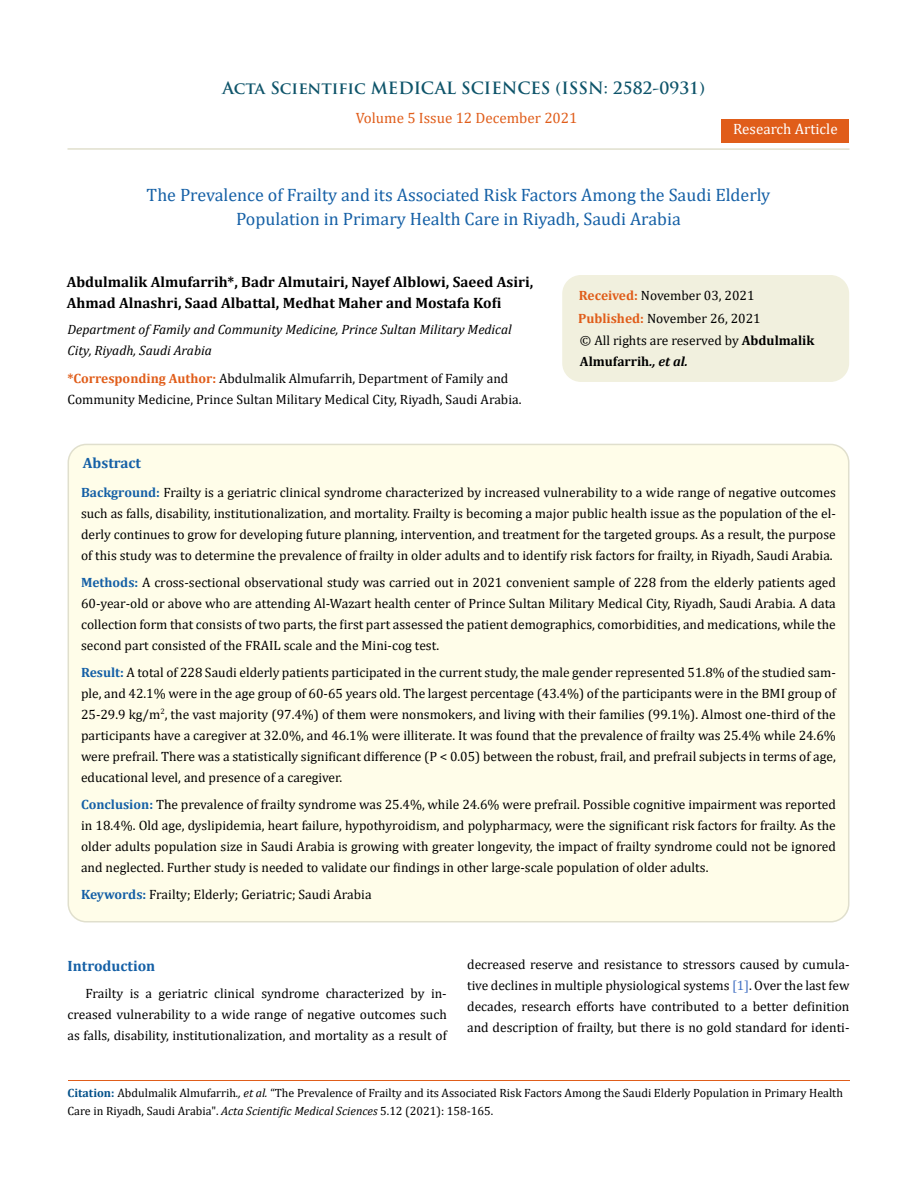
<style>
.page{position:relative;width:917px;height:1188px;background:#fff}
.page>*{position:absolute;margin:0;border:0;box-sizing:border-box;transform-origin:0 0}
.t1{font:18px/24px "Cambria";color:#1560a6;text-align:center}
.t2{font:700 16.5px "Trajan Pro";color:#0e546a}
.t3{font:700 15px/21px "Cambria";color:#000}
.t4{font:15px "Cambria";color:#e05d1a}
.t5{font:700 15px "Cambria";color:#1560a6}
.t6{font:15px "Cambria";color:#fff}
.t7{font:13.5px/21px "Cambria";color:#000;text-align:justify}
.t8{font:italic 13.5px/21px "Cambria";color:#000}
.t9{font:12px/18px "Cambria";color:#000}
.s1{font-weight:700;color:#e05d1a}
.s2{font-weight:700}
.s3{font-weight:700;font-style:italic}
.s4{font-weight:700;color:#1560a6}
.s5{color:#4472c4}
.s6{font-weight:700;color:#035089}
.s7{font-style:italic}
</style>
<div class="page">
<div style="left:721px;top:119px;width:128px;height:23px;background:#e05d1a"></div>
<div style="left:563px;top:276px;width:285px;height:105px;background:#f1f0de;border-radius:18px"></div>
<div style="left:562px;top:275px;width:287px;height:107px;border:2px solid #f1f0de;border-radius:18px"></div>
<div style="left:68px;top:444px;width:780px;height:478px;background:#fffde9;border-radius:18px"></div>
<hr style="left:68px;top:1081px;width:781px;height:1px;background:#e05d1a">
<hr style="left:67px;top:148px;width:782px;height:2px;background:#e0dfcd">
<p class="t2" style="left:222px;top:77px;width:484px">Acta Scientific MEDICAL SCIENCES (ISSN: 2582-0931)</p>
<p class="t4" style="left:356px;top:109px;width:223px">Volume 5 Issue 12 December 2021</p>
<p class="t6" style="left:733px;top:120px;width:106px">Research Article</p>
<h1 class="t1" style="left:147px;top:183px;width:625px">The Prevalence of Frailty and its Associated Risk Factors Among the Saudi Elderly<br>Population in Primary Health Care in Riyadh, Saudi Arabia</h1>
<p class="t3" style="left:67px;top:271px;width:468px">Abdulmalik Almufarrih*, Badr Almutairi, Nayef Alblowi, Saeed Asiri,<br>Ahmad Alnashri, Saad Albattal, Medhat Maher and Mostafa Kofi</p>
<p class="t8" style="left:67px;top:318px;width:446px">Department of Family and Community Medicine, Prince Sultan Military Medical<br>City, Riyadh, Saudi Arabia</p>
<p class="t7" style="left:67px;top:367px;width:455px"><span class="s1">*Corresponding Author:</span> Abdulmalik Almufarrih, Department of Family and<br>Community Medicine, Prince Sultan Military Medical City, Riyadh, Saudi Arabia.</p>
<p class="t7" style="left:578px;top:284px;width:184px;line-height:23px"><span class="s1">Received:</span> November 03, 2021<br><span class="s1">Published:</span> November 26, 2021</p>
<p class="t7" style="left:580px;top:330px;width:236px">© All rights are reserved by <span class="s2">Abdulmalik<br>Almufarrih</span><span class="s3">., et al.</span></p>
<p class="t5" style="left:83px;top:453px;width:60px">Abstract</p>
<p class="t7" style="left:81px;top:481px;width:756px"><span class="s4">Background:</span> Frailty is a geriatric clinical syndrome characterized by increased vulnerability to a wide range of negative outcomes such as falls, disability, institutionalization, and mortality. Frailty is becoming a major public health issue as the population of the el&shy;derly continues to grow for developing future planning, intervention, and treatment for the targeted groups. As a result, the purpose of this study was to determine the prevalence of frailty in older adults and to identify risk factors for frailty, in Riyadh, Saudi Arabia.</p>
<p class="t7" style="left:81px;top:571px;width:756px"><span class="s4">Methods:</span> A cross-sectional observational study was carried out in 2021 convenient sample of 228 from the elderly patients aged 60-year-old or above who are attending Al-Wazart health center of Prince Sultan Military Medical City, Riyadh, Saudi Arabia. A data collection form that consists of two parts, the first part assessed the patient demographics, comorbidities, and medications, while the second part consisted of the FRAIL scale and the Mini-cog test.</p>
<p class="t7" style="left:81px;top:661px;width:756px"><span class="s4">Result:</span> A total of 228 Saudi elderly patients participated in the current study, the male gender represented 51.8% of the studied sam&shy;ple, and 42.1% were in the age group of 60-65 years old. The largest percentage (43.4%) of the participants were in the BMI group of 25-29.9 kg/m<sup>2</sup>, the vast majority (97.4%) of them were nonsmokers, and living with their families (99.1%). Almost one-third of the participants have a caregiver at 32.0%, and 46.1% were illiterate. It was found that the prevalence of frailty was 25.4% while 24.6% were prefrail. There was a statistically significant difference (P &lt; 0.05) between the robust, frail, and prefrail subjects in terms of age, educational level, and presence of a caregiver.</p>
<p class="t7" style="left:81px;top:793px;width:756px"><span class="s4">Conclusion:</span> The prevalence of frailty syndrome was 25.4%, while 24.6% were prefrail. Possible cognitive impairment was reported in 18.4%. Old age, dyslipidemia, heart failure, hypothyroidism, and polypharmacy, were the significant risk factors for frailty. As the older adults population size in Saudi Arabia is growing with greater longevity, the impact of frailty syndrome could not be ignored and neglected. Further study is needed to validate our findings in other large-scale population of older adults.</p>
<p class="t7" style="left:81px;top:883px;width:292px"><span class="s4">Keywords:</span> Frailty; Elderly; Geriatric; Saudi Arabia</p>
<p class="t5" style="left:68px;top:956px;width:89px">Introduction</p>
<p class="t7" style="left:68px;top:983px;width:381px;text-indent:18px">Frailty is a geriatric clinical syndrome characterized by in&shy;creased vulnerability to a wide range of negative outcomes such as falls, disability, institutionalization, and mortality as a result of</p>
<p class="t7" style="left:467px;top:954px;width:384px">decreased reserve and resistance to stressors caused by cumula&shy;tive declines in multiple physiological systems <span class="s5">[1]</span>. Over the last few decades, research efforts have contributed to a better definition and description of frailty, but there is no gold standard for identi-</p>
<p class="t9" style="left:68px;top:1084px;width:777px"><span class="s6">Citation:</span> Abdulmalik Almufarrih<span class="s7">., et al.</span> “The Prevalence of Frailty and its Associated Risk Factors Among the Saudi Elderly Population in Primary Health<br>Care in Riyadh, Saudi Arabia". <span class="s7">Acta Scientific Medical Sciences</span> 5.12 (2021): 158-165.</p>
</div>
